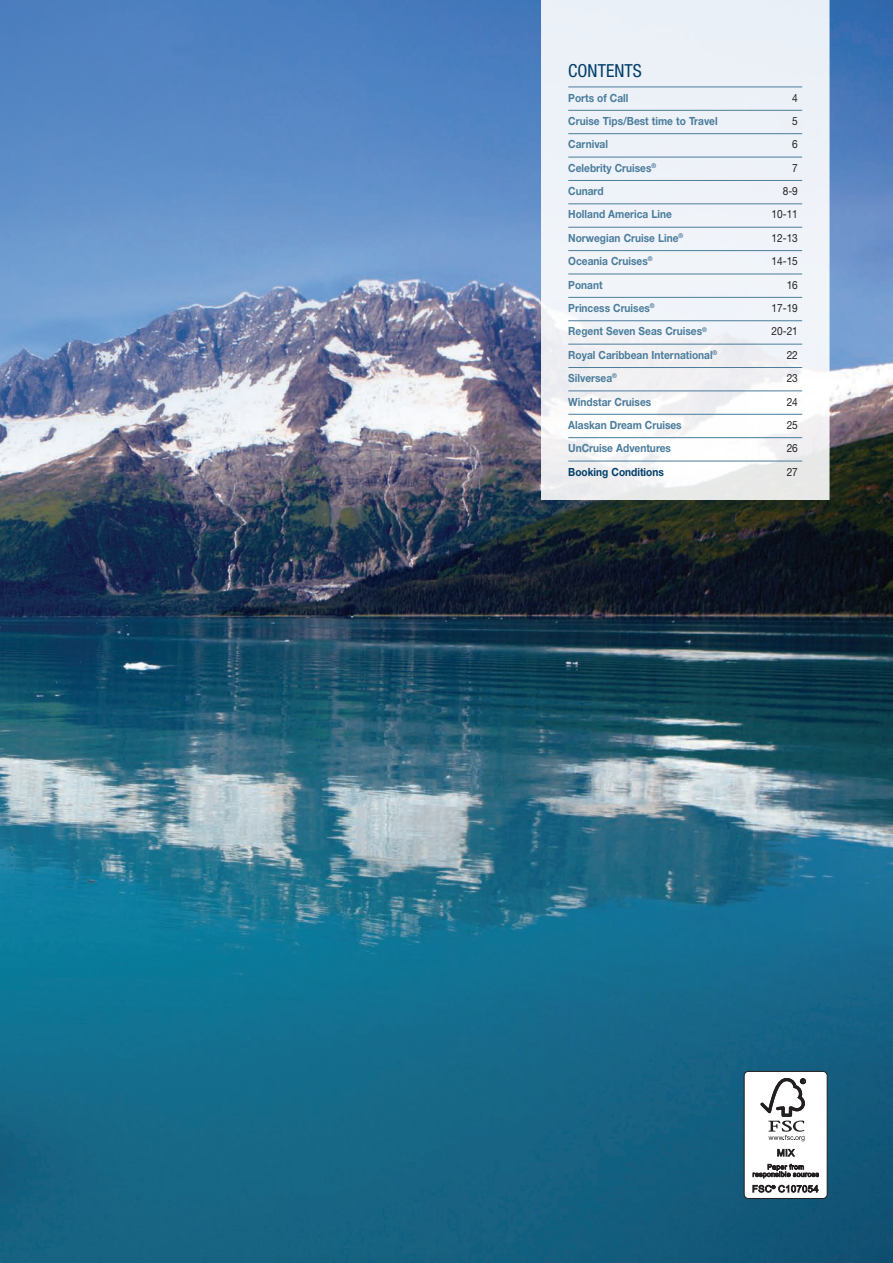
<style>
.page{position:relative;width:893px;height:1263px;background:#fff}
.page>*{position:absolute;margin:0;border:0;box-sizing:border-box;transform-origin:0 0}
.t1{font:condensed 18px "Helvetica Neue LT Std";color:#003e69}
.t2{font:700 11.25px "Helvetica Neue LT Std";color:#4a7c9b;scale:.9 1}
.t3{font:11.25px "Helvetica Neue LT Std";color:#231f20;scale:.9 1}
.t4{font:700 11.25px "Helvetica Neue LT Std";color:#003e69;scale:.9 1}
</style>
<div class="page">
<img style="left:0;top:500px;width:893px;height:763px">
<img style="left:0;top:0;width:893px;height:500px">
<div style="left:744px;top:1071px;width:83px;height:127px;background:#fff;border-radius:4px"></div>
<div style="left:744px;top:1071px;width:84px;height:128px;border:1px solid #231f20;border-radius:4px"></div>
<svg style="left:760px;top:1078px;width:46px;height:63px"></svg>
<svg style="left:777px;top:1148px;width:18px;height:9px"></svg>
<svg style="left:753px;top:1164px;width:66px;height:14px"></svg>
<svg style="left:752px;top:1185px;width:66px;height:7px"></svg>
<svg style="left:541px;top:0;width:288px;height:500px;fill:#eef2f8"></svg>
<hr style="left:568px;top:87px;width:234px;height:1px;background:#4a7c9b">
<hr style="left:568px;top:110px;width:234px;height:1px;background:#4a7c9b">
<hr style="left:568px;top:133px;width:234px;height:1px;background:#4a7c9b">
<hr style="left:568px;top:157px;width:234px;height:1px;background:#4a7c9b">
<hr style="left:568px;top:180px;width:234px;height:1px;background:#4a7c9b">
<hr style="left:568px;top:203px;width:234px;height:1px;background:#4a7c9b">
<hr style="left:568px;top:227px;width:234px;height:1px;background:#4a7c9b">
<hr style="left:568px;top:250px;width:234px;height:1px;background:#4a7c9b">
<hr style="left:568px;top:274px;width:234px;height:1px;background:#4a7c9b">
<hr style="left:568px;top:297px;width:234px;height:1px;background:#4a7c9b">
<hr style="left:568px;top:320px;width:234px;height:1px;background:#4a7c9b">
<hr style="left:568px;top:344px;width:234px;height:1px;background:#4a7c9b">
<hr style="left:568px;top:367px;width:234px;height:1px;background:#4a7c9b">
<hr style="left:568px;top:390px;width:234px;height:1px;background:#4a7c9b">
<hr style="left:568px;top:414px;width:234px;height:1px;background:#4a7c9b">
<hr style="left:568px;top:437px;width:234px;height:1px;background:#4a7c9b">
<hr style="left:568px;top:461px;width:234px;height:1px;background:#4a7c9b">
<h1 class="t1" style="left:568px;top:60px;width:75px">CONTENTS</h1>
<p class="t2" style="left:568px;top:91px;width:68px">Ports of Call</p>
<p class="t3" style="left:792px;top:91px;width:8px">4</p>
<p class="t2" style="left:568px;top:114px;width:168px">Cruise Tips/Best time to Travel</p>
<p class="t3" style="left:792px;top:114px;width:8px">5</p>
<p class="t2" style="left:568px;top:137px;width:46px">Carnival</p>
<p class="t3" style="left:792px;top:138px;width:8px">6</p>
<p class="t2" style="left:568px;top:161px;width:99px">Celebrity Cruises<sup>®</sup></p>
<p class="t3" style="left:792px;top:161px;width:8px">7</p>
<p class="t2" style="left:568px;top:184px;width:41px">Cunard</p>
<p class="t3" style="left:783px;top:184px;width:18px">8-9</p>
<p class="t2" style="left:568px;top:207px;width:117px">Holland America Line</p>
<p class="t3" style="left:771px;top:208px;width:31px">10-11</p>
<p class="t2" style="left:568px;top:231px;width:129px">Norwegian Cruise Line<sup>®</sup></p>
<p class="t3" style="left:771px;top:231px;width:31px">12-13</p>
<p class="t2" style="left:568px;top:254px;width:95px">Oceania Cruises<sup>®</sup></p>
<p class="t3" style="left:771px;top:254px;width:31px">14-15</p>
<p class="t2" style="left:568px;top:278px;width:40px">Ponant</p>
<p class="t3" style="left:787px;top:278px;width:14px">16</p>
<p class="t2" style="left:568px;top:301px;width:97px">Princess Cruises<sup>®</sup></p>
<p class="t3" style="left:771px;top:301px;width:31px">17-19</p>
<p class="t2" style="left:568px;top:324px;width:155px">Regent Seven Seas Cruises<sup>®</sup></p>
<p class="t3" style="left:771px;top:325px;width:31px">20-21</p>
<p class="t2" style="left:568px;top:348px;width:167px">Royal Caribbean International<sup>®</sup></p>
<p class="t3" style="left:787px;top:348px;width:14px">22</p>
<p class="t2" style="left:568px;top:371px;width:55px">Silversea<sup>®</sup></p>
<p class="t3" style="left:787px;top:371px;width:14px">23</p>
<p class="t2" style="left:568px;top:395px;width:94px">Windstar Cruises</p>
<p class="t3" style="left:787px;top:395px;width:14px">24</p>
<p class="t2" style="left:568px;top:418px;width:128px">Alaskan Dream Cruises</p>
<p class="t3" style="left:787px;top:418px;width:14px">25</p>
<p class="t2" style="left:568px;top:441px;width:116px">UnCruise Adventures</p>
<p class="t3" style="left:787px;top:442px;width:14px">26</p>
<p class="t4" style="left:568px;top:465px;width:108px">Booking Conditions</p>
<p class="t3" style="left:787px;top:465px;width:14px">27</p>
</div>
